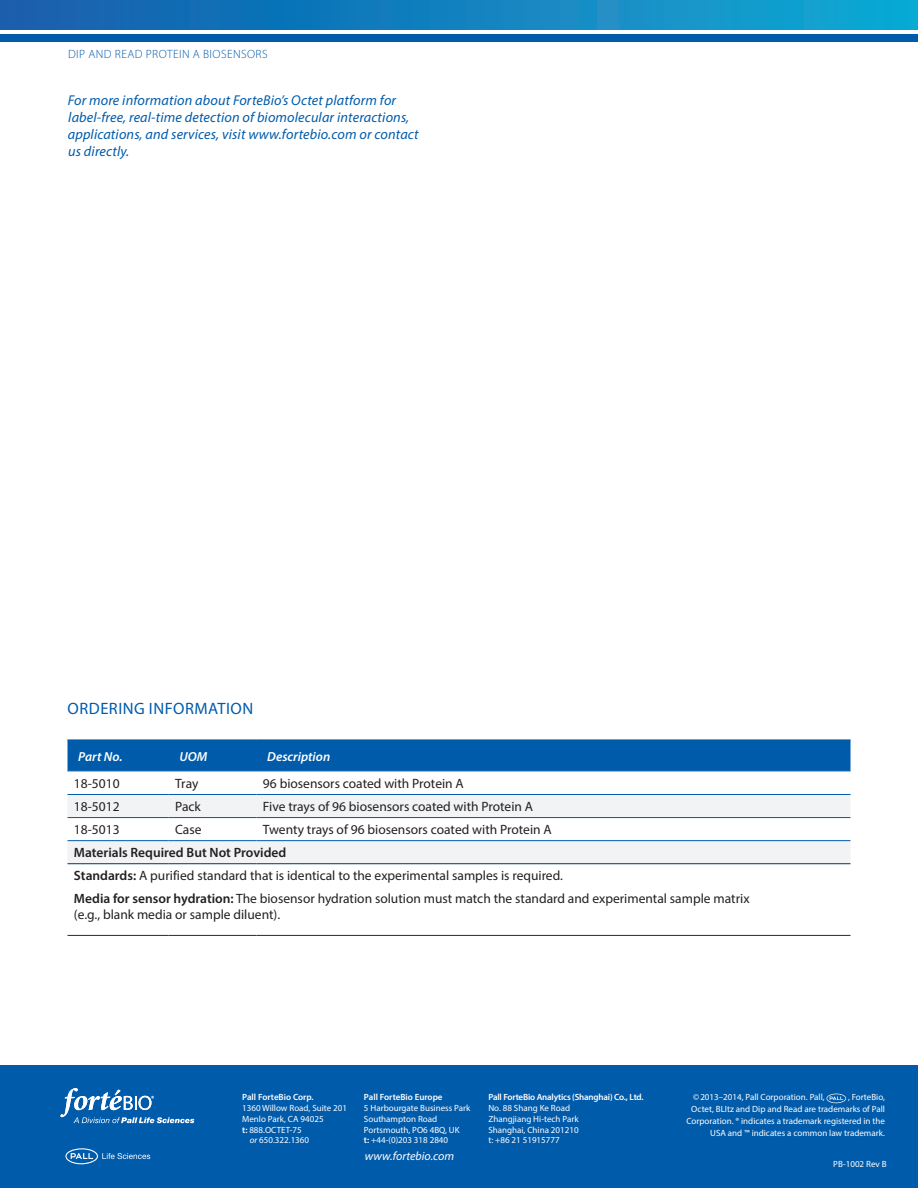
<style>
.page{position:relative;width:918px;height:1188px;background:#fff}
.page>*{position:absolute;margin:0;border:0;box-sizing:border-box;transform-origin:0 0}
.t1{font:16.5px "Myriad Pro";letter-spacing:.03em;color:#015bab}
.t2{font:italic 14.25px/17.1px "Myriad Pro";letter-spacing:.01em;color:#015bab}
.t3{font:13.5px/23px "Myriad Pro";color:#231f20}
.t4{font:italic 600 13.2px "Myriad Pro";color:#fff}
.t5{font:300 12px "Myriad Pro";letter-spacing:.035em;color:#015bab}
.t6{font:italic 12px "Myriad Pro";color:#fff}
.t7{font:9px/10.8px "Myriad Pro";color:#fff}
.t8{font:600 9px "Myriad Pro";letter-spacing:-.02em;color:#fff}
.t9{font:600 9px "Myriad Pro";color:#fff}
.s1{font-weight:600}
.s2{font-style:italic}
</style>
<div class="page">
<div style="left:0;top:0;width:918px;height:30px;background:linear-gradient(to right,#155cab,#10a9d4)"></div>
<div style="left:0;top:1065px;width:918px;height:123px;background:#015bab"></div>
<svg style="left:60px;top:1088px;width:134px;height:35px"></svg>
<svg style="left:65px;top:1148px;width:85px;height:16px"></svg>
<svg style="left:827px;top:1094px;width:19px;height:9px"></svg>
<div style="left:0;top:34px;width:918px;height:7px;background:#015bab"></div>
<div style="left:68px;top:741px;width:782px;height:30px;background:#015bab"></div>
<svg style="left:68px;top:864px;width:782px;height:71px"></svg>
<svg style="left:68px;top:795px;width:782px;height:68px;fill:#f2f3f4"></svg>
<hr style="left:68px;top:794px;width:101px;height:1px;background:#015bab">
<hr style="left:169px;top:794px;width:87px;height:1px;background:#015bab">
<hr style="left:256px;top:794px;width:594px;height:1px;background:#015bab">
<hr style="left:68px;top:817px;width:101px;height:1px;background:#015bab">
<hr style="left:169px;top:817px;width:87px;height:1px;background:#015bab">
<hr style="left:256px;top:817px;width:594px;height:1px;background:#015bab">
<hr style="left:68px;top:863px;width:101px;height:1px;background:#003667">
<hr style="left:169px;top:863px;width:87px;height:1px;background:#003667">
<hr style="left:256px;top:863px;width:594px;height:1px;background:#003667">
<hr style="left:68px;top:935px;width:101px;height:1px;background:#003667">
<hr style="left:169px;top:935px;width:87px;height:1px;background:#003667">
<hr style="left:256px;top:935px;width:594px;height:1px;background:#003667">
<hr style="left:68px;top:740px;width:101px;height:1px;background:#015bab">
<hr style="left:169px;top:740px;width:87px;height:1px;background:#015bab">
<hr style="left:256px;top:740px;width:594px;height:1px;background:#015bab">
<hr style="left:68px;top:771px;width:101px;height:1px;background:#abadb0">
<hr style="left:169px;top:771px;width:87px;height:1px;background:#abadb0">
<hr style="left:256px;top:771px;width:594px;height:1px;background:#abadb0">
<hr style="left:68px;top:840px;width:101px;height:1px;background:#015bab">
<hr style="left:169px;top:840px;width:87px;height:1px;background:#015bab">
<hr style="left:256px;top:840px;width:594px;height:1px;background:#015bab">
<h3 class="t5" style="left:68px;top:47px;width:201px">DI P AND READ PROTEI N A BIOSENSORS</h3>
<h2 class="t2" style="left:68px;top:92px;width:352px">For more information about ForteBio’s Octet platform for label-free, real-time detection of biomolecular interactions, applications, and services, visit www.fortebio.com or contact us directly.</h2>
<h1 class="t1" style="left:68px;top:699px;width:187px">ORDERING INFORMATION</h1>
<h3 class="t4" style="left:78px;top:748px;width:46px">Part No.</h3>
<h3 class="t4" style="left:180px;top:748px;width:29px">UOM</h3>
<h3 class="t4" style="left:267px;top:748px;width:64px">Description</h3>
<h3 class="t3" style="left:74px;top:772px;width:47px">18-5010</h3>
<h3 class="t3" style="left:175px;top:772px;width:25px">Tray</h3>
<h3 class="t3" style="left:263px;top:772px;width:202px">96 biosensors coated with Protein A</h3>
<h3 class="t3" style="left:74px;top:795px;width:47px">18-5012</h3>
<h3 class="t3" style="left:175px;top:795px;width:27px">Pack</h3>
<h3 class="t3" style="left:263px;top:795px;width:272px">Five trays of 96 biosensors coated with Protein A</h3>
<h3 class="t3" style="left:74px;top:818px;width:47px">18-5013</h3>
<h3 class="t3" style="left:175px;top:818px;width:28px">Case</h3>
<h3 class="t3" style="left:263px;top:818px;width:290px">Twenty trays of 96 biosensors coated with Protein A</h3>
<p class="t3" style="left:74px;top:841px;width:677px"><span class="s1">Materials Required But Not Provided<br>Standards:</span> A purified standard that is identical to the experimental samples is required.<br><span class="s1">Media for sensor hydration:</span> The biosensor hydration solution must match the standard and experimental sample matrix</p>
<h3 class="t3" style="left:74px;top:903px;width:208px">(e.g., blank media or sample diluent).</h3>
<p class="t9" style="left:242px;top:1092px;width:73px">Pall ForteBio Corp.</p>
<p class="t7" style="left:242px;top:1102px;width:106px">1360 Willow Road, Suite 201</p>
<p class="t7" style="left:242px;top:1113px;width:83px">Menlo Park, CA 94025</p>
<p class="t7" style="left:242px;top:1124px;width:61px"><span class="s1">t:</span> 888.OCTET-75</p>
<p class="t7" style="left:250px;top:1135px;width:61px"><span class="s2">or</span> 650.322.1360</p>
<p class="t9" style="left:364px;top:1092px;width:80px">Pall ForteBio Europe</p>
<p class="t7" style="left:364px;top:1102px;width:108px">5 Harbourgate Business Park<br>Southampton Road<br>Portsmouth, PO6 4BQ, UK<br><span class="s1">t:</span> +44-(0)203 318 2840</p>
<h3 class="t6" style="left:365px;top:1148px;width:91px">www.fortebio.com</h3>
<p class="t8" style="left:488px;top:1092px;width:157px">Pall ForteBio Analytics (Shanghai) Co., Ltd.</p>
<p class="t7" style="left:488px;top:1102px;width:92px">No. 88 Shang Ke Road<br>Zhangjiang Hi-tech Park<br>Shanghai, China 201210 t: +86 21 51915777</p>
<p class="t7" style="left:693px;top:1092px;width:133px">©2013–2014, Pall Corporation. Pall,</p>
<p class="t7" style="left:686px;top:1091px;width:200px;line-height:12px;text-align:right">, ForteBio,<br>Octet, BLItz and Dip and Read are trademarks of Pall Corporation. ® indicates a trademark registered in the USA and ™ indicates a common law trademark.</p>
<p class="t7" style="left:833px;top:1159px;width:55px">PB-1002 Rev B</p>
</div>
